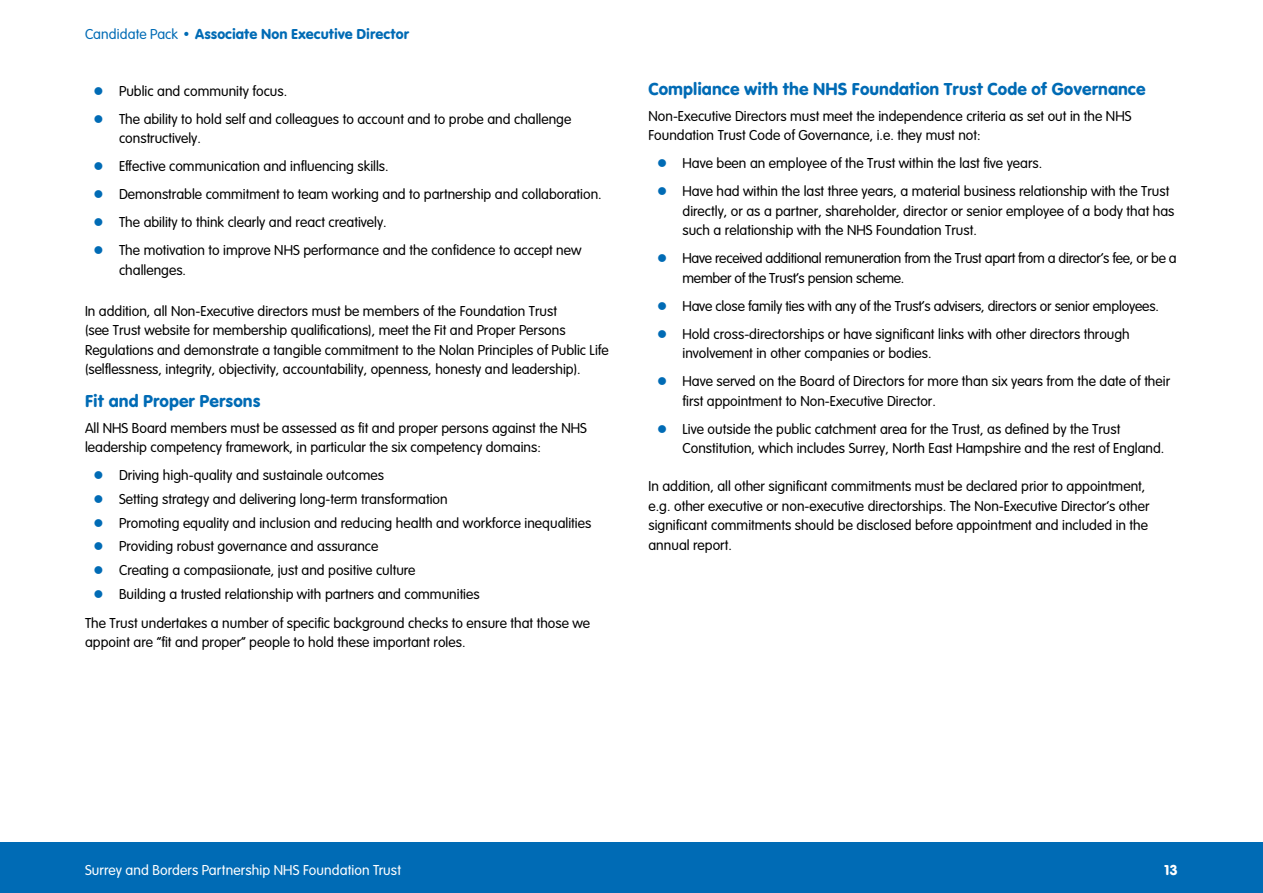
<style>
.page{position:relative;width:1263px;height:893px;background:#fff}
.page>*{position:absolute;margin:0;border:0;box-sizing:border-box;transform-origin:0 0}
.t1{font:18px "VAG Rundschrift D";color:#006bb5}
.t2{font:300 15px/19.5px "VAG Rundschrift D";color:#000}
.t3{font:300 15px/19.5px "VAG Rundschrift D";letter-spacing:-.02em;color:#000}
.t4{font:300 15px "VAG Rundschrift D";letter-spacing:.01em;color:#fff}
.t5{font:15px "VAG Rundschrift D";color:#006bb5}
.t6{font:15px "VAG Rundschrift D";color:#fff}
.s1{font-weight:300}
.s2{color:#006bb5}
</style>
<div class="page">
<div style="left:0;top:842px;width:1263px;height:51px;background:#006bb5"></div>
<p class="t5" style="left:85px;top:25px;width:326px"><span class="s1">Candidate Pack</span> • Associate Non Executive Director</p>
<p class="t2" style="left:94px;top:82px;width:195px"><span class="s2">●</span> Public and community focus.</p>
<p class="t2" style="left:119px;top:110px;width:454px;text-indent:-26px"><span class="s2">●</span> The ability to hold self and colleagues to account and to probe and challenge constructively.</p>
<p class="t2" style="left:94px;top:157px;width:297px"><span class="s2">●</span> Effective communication and influencing skills.</p>
<p class="t2" style="left:94px;top:185px;width:510px"><span class="s2">●</span> Demonstrable commitment to team working and to partnership and collaboration.</p>
<p class="t2" style="left:94px;top:213px;width:295px"><span class="s2">●</span> The ability to think clearly and react creatively.</p>
<p class="t2" style="left:119px;top:241px;width:464px;text-indent:-26px"><span class="s2">●</span> The motivation to improve NHS performance and the confidence to accept new challenges.</p>
<p class="t2" style="left:85px;top:301px;width:525px">In addition, all Non-Executive directors must be members of the Foundation Trust<br>(see Trust website for membership qualifications), meet the Fit and Proper Persons Regulations and demonstrate a tangible commitment to the Nolan Principles of Public Life (selflessness, integrity, objectivity, accountability, openness, honesty and leadership).</p>
<p class="t1" style="left:85px;top:390px;width:177px">Fit and Proper Persons</p>
<p class="t2" style="left:85px;top:418px;width:503px">All NHS Board members must be assessed as fit and proper persons against the NHS leadership competency framework, in particular the six competency domains:</p>
<p class="t2" style="left:94px;top:466px;width:292px"><span class="s2">●</span> Driving high-quality and sustainale outcomes</p>
<p class="t2" style="left:94px;top:489px;width:356px"><span class="s2">●</span> Setting strategy and delivering long-term transformation</p>
<p class="t2" style="left:94px;top:513px;width:499px"><span class="s2">●</span> Promoting equality and inclusion and reducing health and workforce inequalities</p>
<p class="t2" style="left:94px;top:537px;width:286px"><span class="s2">●</span> Providing robust governance and assurance</p>
<p class="t2" style="left:94px;top:561px;width:324px"><span class="s2">●</span> Creating a compasiionate, just and positive culture</p>
<p class="t2" style="left:85px;top:580px;width:507px;line-height:28.8px;text-indent:9px"><span class="s2">●</span> Building a trusted relationship with partners and communities<br>The Trust undertakes a number of specific background checks to ensure that those we</p>
<p class="t2" style="left:85px;top:633px;width:382px">appoint are “fit and proper” people to hold these important roles.</p>
<p class="t1" style="left:648px;top:78px;width:499px">Compliance with the NHS Foundation Trust Code of Governance</p>
<p class="t2" style="left:648px;top:106px;width:484px">Non-Executive Directors must meet the independence criteria as set out in the NHS<br>Foundation Trust Code of Governance, i.e. they must not:</p>
<p class="t2" style="left:657px;top:154px;width:387px"><span class="s2">●</span> Have been an employee of the Trust within the last five years.</p>
<p class="t2" style="left:682px;top:182px;width:493px;text-indent:-26px"><span class="s2">●</span> Have had within the last three years, a material business relationship with the Trust directly, or as a partner, shareholder, director or senior employee of a body that has such a relationship with the NHS Foundation Trust.</p>
<p class="t3" style="left:682px;top:249px;width:496px;text-indent:-26px"><span class="s2">●</span> Have received additional remuneration from the Trust apart from a director’s fee, or be a member of the Trust’s pension scheme.</p>
<p class="t2" style="left:657px;top:296px;width:503px"><span class="s2">●</span> Have close family ties with any of the Trust’s advisers, directors or senior employees.</p>
<p class="t2" style="left:682px;top:324px;width:449px;text-indent:-26px"><span class="s2">●</span> Hold cross-directorships or have significant links with other directors through involvement in other companies or bodies.</p>
<p class="t2" style="left:682px;top:372px;width:489px;text-indent:-26px"><span class="s2">●</span> Have served on the Board of Directors for more than six years from the date of their first appointment to Non-Executive Director.</p>
<p class="t2" style="left:682px;top:419px;width:483px;text-indent:-26px"><span class="s2">●</span> Live outside the public catchment area for the Trust, as defined by the Trust<br>Constitution, which includes Surrey, North East Hampshire and the rest of England.</p>
<p class="t2" style="left:648px;top:477px;width:502px">In addition, all other significant commitments must be declared prior to appointment, e.g. other executive or non-executive directorships. The Non-Executive Director’s other significant commitments should be disclosed before appointment and included in the annual report.</p>
<p class="t4" style="left:85px;top:862px;width:317px">Surrey and Borders Partnership NHS Foundation Trust</p>
<p class="t6" style="left:1164px;top:861px;width:15px">13</p>
</div>
